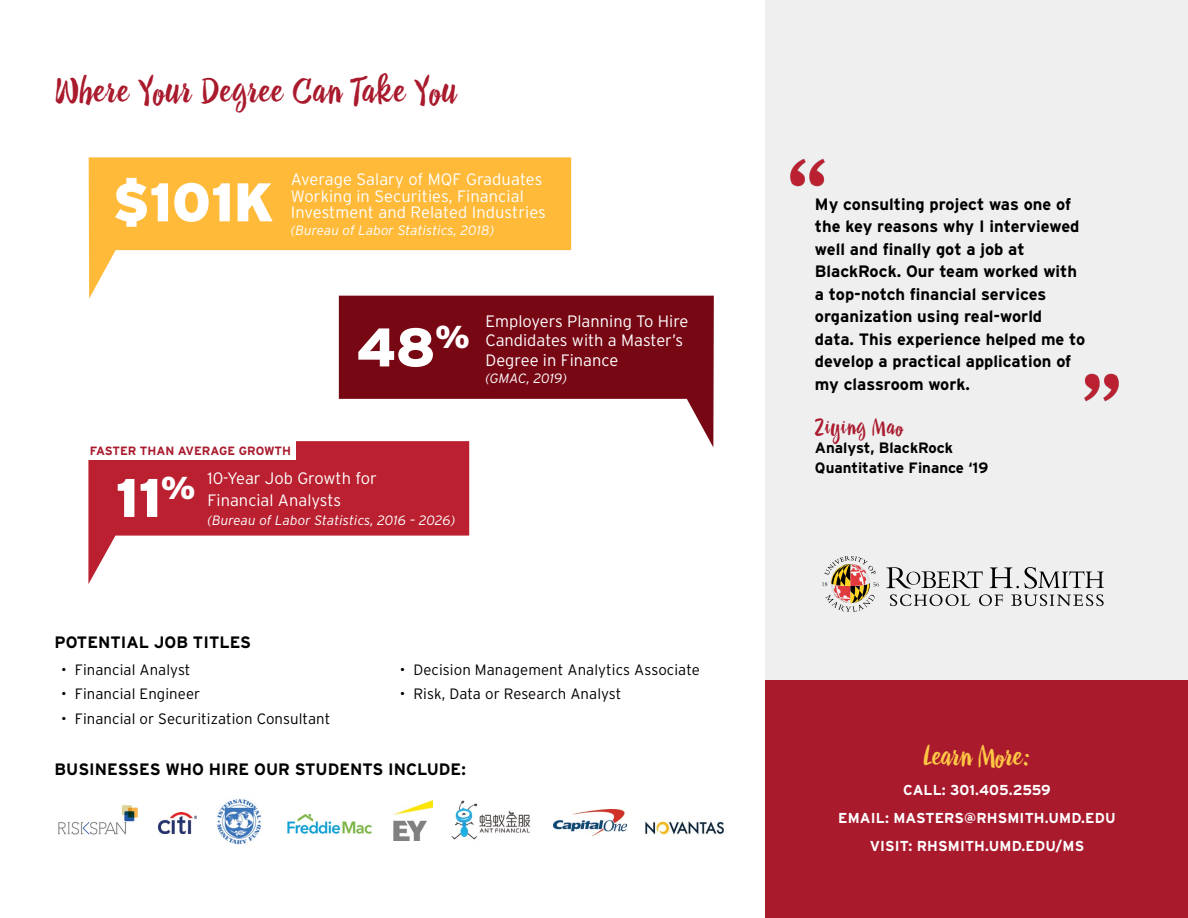
<style>
.page{position:relative;width:1188px;height:918px;background:#fff}
.page>*{position:absolute;margin:0;border:0;box-sizing:border-box;transform-origin:0 0}
.t1{font:900 54.3px "Interstate";color:#fff}
.t2{font:36px "Drina";letter-spacing:.025em;color:#a91a2d}
.t3{font:900 31.65px "Interstate";color:#fff}
.t4{font:28.8px "Drina";color:#fec745}
.t5{font:22.5px "Drina";letter-spacing:.04em;color:#a91a2d}
.t6{font:700 16.5px/22.5px "Interstate";color:#000}
.t7{font:300 16.5px/19.8px "Interstate";color:#fff}
.t8{font:300 15px "Interstate";letter-spacing:.005em;color:#000}
.t9{font:700 15px/19.8px "Interstate";color:#000}
.t10{font:700 14.4px/27.6px "Interstate";letter-spacing:.01em;color:#fff;text-align:center}
.t11{font:italic 300 13.5px "Interstate";letter-spacing:.005em;color:#fff}
.t12{font:700 12px "Interstate";color:#a91a2d}
</style>
<div class="page">
<svg style="left:88px;top:441px;width:381px;height:143px;fill:#ba202f"></svg>
<div style="left:88px;top:441px;width:208px;height:19px;background:#fff"></div>
<img style="left:58px;top:805px;width:80px;height:30px">
<div style="left:766px;top:679px;width:422px;height:239px;background:#a91a2d"></div>
<div style="left:766px;top:0;width:422px;height:679px;background:#efeff0"></div>
<svg style="left:822px;top:556px;width:57px;height:56px"></svg>
<svg style="left:886px;top:567px;width:218px;height:39px"></svg>
<svg style="left:339px;top:296px;width:375px;height:151px;fill:#780714"></svg>
<svg style="left:89px;top:157px;width:482px;height:142px;fill:#ffba3a"></svg>
<img style="left:217px;top:799px;width:44px;height:45px">
<img style="left:287px;top:813px;width:85px;height:21px">
<img style="left:159px;top:812px;width:38px;height:22px">
<img style="left:452px;top:800px;width:79px;height:40px">
<img style="left:553px;top:809px;width:73px;height:27px">
<img style="left:645px;top:821px;width:79px;height:14px">
<img style="left:393px;top:801px;width:39px;height:39px">
<img style="left:790px;top:158px;width:35px;height:29px">
<img style="left:1084px;top:373px;width:35px;height:29px">
<h2 class="t2" style="left:54px;top:68px;width:404px">Where Your Degree Can Take You</h2>
<h1 class="t1" style="left:113px;top:169px;width:162px">$101K</h1>
<p class="t7" style="left:291px;top:171px;width:257px;line-height:16.5px">Average Salary of MQF Graduates<br>Working in Securities, Financial<br>Investment and Related Industries</p>
<p class="t11" style="left:291px;top:222px;width:205px">(Bureau of Labor Statistics, 2018)</p>
<h3 class="t3" style="left:435px;top:318px;width:36px">%</h3>
<h1 class="t1" style="left:356px;top:314px;width:81px">48</h1>
<p class="t7" style="left:486px;top:311px;width:205px">Employers Planning To Hire<br>Candidates with a Master’s<br>Degree in Finance</p>
<p class="t11" style="left:486px;top:370px;width:83px">(GMAC, 2019)</p>
<p class="t12" style="left:90px;top:444px;width:203px">FASTER THAN AVERAGE GROWTH</p>
<h1 class="t1" style="left:116px;top:465px;width:81px">11<sup>%</sup></h1>
<p class="t7" style="left:208px;top:468px;width:171px;line-height:21.6px">10-Year Job Growth for<br>Financial Analysts</p>
<p class="t11" style="left:208px;top:512px;width:249px">(Bureau of Labor Statistics, 2016 – 2026)</p>
<p class="t6" style="left:54px;top:630px;width:198px">POTENTIAL JOB TITLES</p>
<p class="t8" style="left:61px;top:660px;width:131px">• Financial Analyst</p>
<p class="t8" style="left:61px;top:685px;width:141px">• Financial Engineer</p>
<p class="t8" style="left:61px;top:710px;width:271px">• Financial or Securitization Consultant</p>
<p class="t8" style="left:400px;top:660px;width:301px">• Decision Management Analytics Associate</p>
<p class="t8" style="left:400px;top:685px;width:223px">• Risk, Data or Research Analyst</p>
<p class="t6" style="left:54px;top:758px;width:413px">BUSINESSES WHO HIRE OUR STUDENTS INCLUDE:</p>
<p class="t6" style="left:815px;top:192px;width:272px">My consulting project was one of the key reasons why I interviewed well and finally got a job at<br>BlackRock. Our team worked with a top-notch financial services organization using real-world data. This experience helped me to develop a practical application of my classroom work.</p>
<h3 class="t5" style="left:815px;top:413px;width:90px">Ziying Mao</h3>
<p class="t9" style="left:815px;top:438px;width:175px">Analyst, BlackRock<br>Quantitative Finance ‘19</p>
<h3 class="t4" style="left:924px;top:738px;width:108px">Learn More:</h3>
<p class="t10" style="left:838px;top:776px;width:279px">CALL: 301.405.2559<br>EMAIL: MASTERS@RHSMITH.UMD.EDU<br>VISIT: RHSMITH.UMD.EDU/MS</p>
</div>
